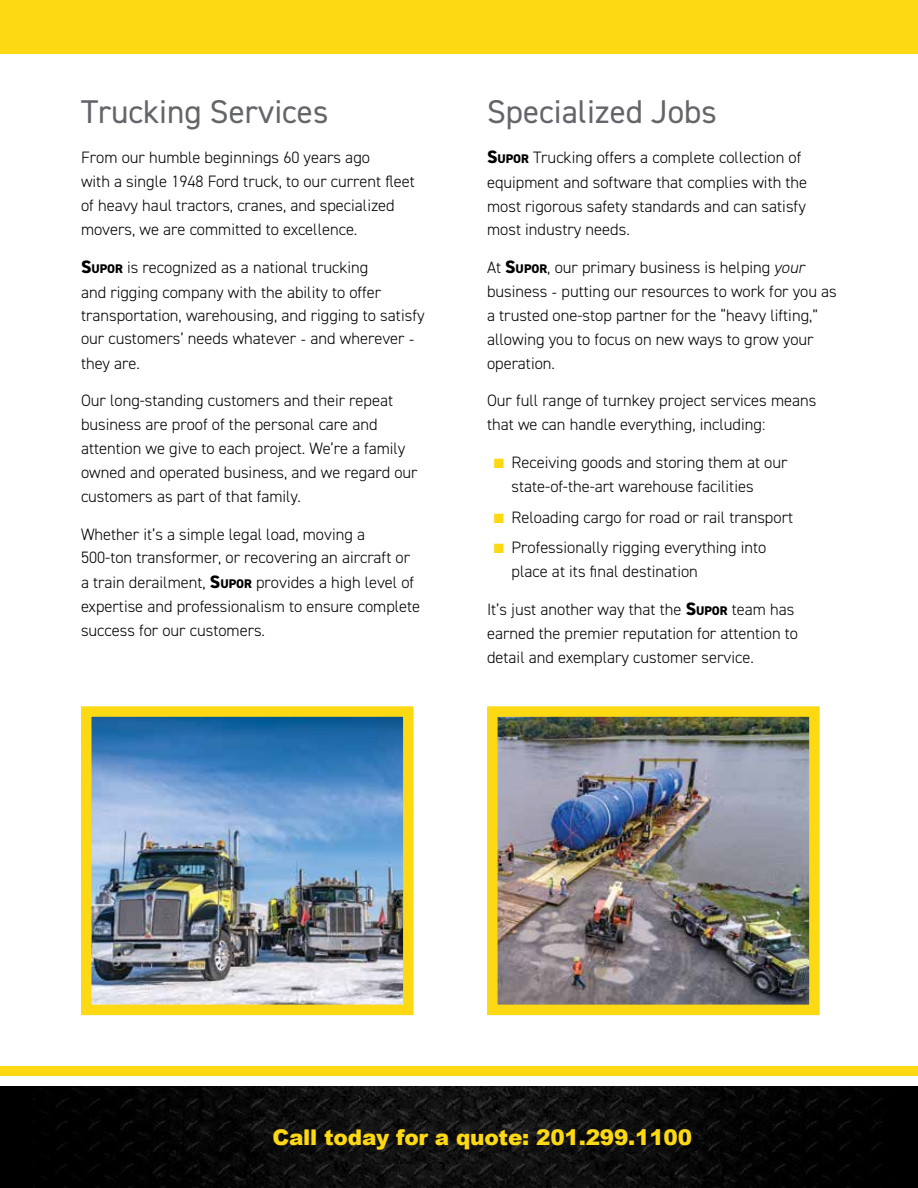
<style>
.page{position:relative;width:918px;height:1188px;background:#fff}
.page>*{position:absolute;margin:0;border:0;box-sizing:border-box;transform-origin:0 0}
.t1{font:33px "DIN2014";color:#63656a}
.t2{font:900 21.6px "Arial";letter-spacing:-.01em;color:#fdd913}
.t3{font:300 16.5px/24px "DIN2014";color:#000}
.s1{font-weight:800;font-size:18px}
.s2{font-weight:800;font-size:12.6px}
.s3{font-family:"Minion Pro";font-weight:400}
.s4{font-style:italic}
.s5{color:#fdd913}
</style>
<div class="page">
<div style="left:0;top:0;width:918px;height:54px;background:#fdd913"></div>
<svg style="left:0;top:1086px;width:918px;height:102px;background:#090909"></svg>
<div style="left:0;top:1066px;width:918px;height:10px;background:#fdd913"></div>
<img style="left:92px;top:717px;width:311px;height:287px">
<div style="left:81px;top:706px;width:333px;height:309px;border:10px solid #fdd913"></div>
<img style="left:498px;top:717px;width:311px;height:287px">
<div style="left:487px;top:706px;width:333px;height:309px;border:10px solid #fdd913"></div>
<h1 class="t1" style="left:81px;top:91px;width:249px">Trucking Services</h1>
<p class="t3" style="left:81px;top:146px;width:335px">From our humble beginnings 60 years ago<br>with a single 1948 Ford truck, to our current fleet of heavy haul tractors, cranes, and specialized movers, we are committed to excellence.</p>
<p class="t3" style="left:81px;top:255px;width:345px"><span class="s1">S</span><span class="s2">UPOR</span> is recognized as a national trucking<br>and rigging company with the ability to offer transportation, warehousing, and rigging to satisfy our customers’ needs whatever <span class="s3">-</span> and wherever <span class="s3">-</span></p>
<p class="t3" style="left:81px;top:351px;width:60px">they are.</p>
<p class="t3" style="left:81px;top:389px;width:338px">Our long-standing customers and their repeat business are proof of the personal care and attention we give to each project. We’re a family owned and operated business, and we regard our customers as part of that family.</p>
<p class="t3" style="left:81px;top:523px;width:331px;line-height:22.6px">Whether it’s a simple legal load, moving a<br>500-ton transformer, or recovering an aircraft or</p>
<p class="t3" style="left:81px;top:570px;width:341px">a train derailment, <span class="s1">S</span><span class="s2">UPOR</span> provides a high level of expertise and professionalism to ensure complete success for our customers.</p>
<h1 class="t1" style="left:487px;top:91px;width:231px">Specialized Jobs</h1>
<p class="t3" style="left:487px;top:146px;width:322px"><span class="s1">S</span><span class="s2">UPOR</span> Trucking offers a complete collection of equipment and software that complies with the most rigorous safety standards and can satisfy most industry needs.</p>
<p class="t3" style="left:487px;top:255px;width:351px">At <span class="s1">S</span><span class="s2">UPOR</span>, our primary business is helping <span class="s4">your </span>business <span class="s3">-</span> putting our resources to work for you as a trusted one-stop partner for the “heavy lifting,” allowing you to focus on new ways to grow your operation.</p>
<p class="t3" style="left:487px;top:389px;width:331px">Our full range of turnkey project services means that we can handle everything, including:</p>
<p class="t3" style="left:512px;top:450px;width:277px;text-indent:-18px"><span class="s5">■</span> Receiving goods and storing them at our state-of-the-art warehouse facilities</p>
<p class="t3" style="left:494px;top:505px;width:301px"><span class="s5">■</span> Reloading cargo for road or rail transport</p>
<p class="t3" style="left:512px;top:536px;width:256px;text-indent:-18px"><span class="s5">■</span> Professionally rigging everything into place at its final destination</p>
<p class="t3" style="left:487px;top:597px;width:313px">It’s just another way that the <span class="s1">S</span><span class="s2">UPOR</span> team has earned the premier reputation for attention to detail and exemplary customer service.</p>
<h2 class="t2" style="left:273px;top:1121px;width:421px">Call today for a quote: 201.299.1100</h2>
</div>
